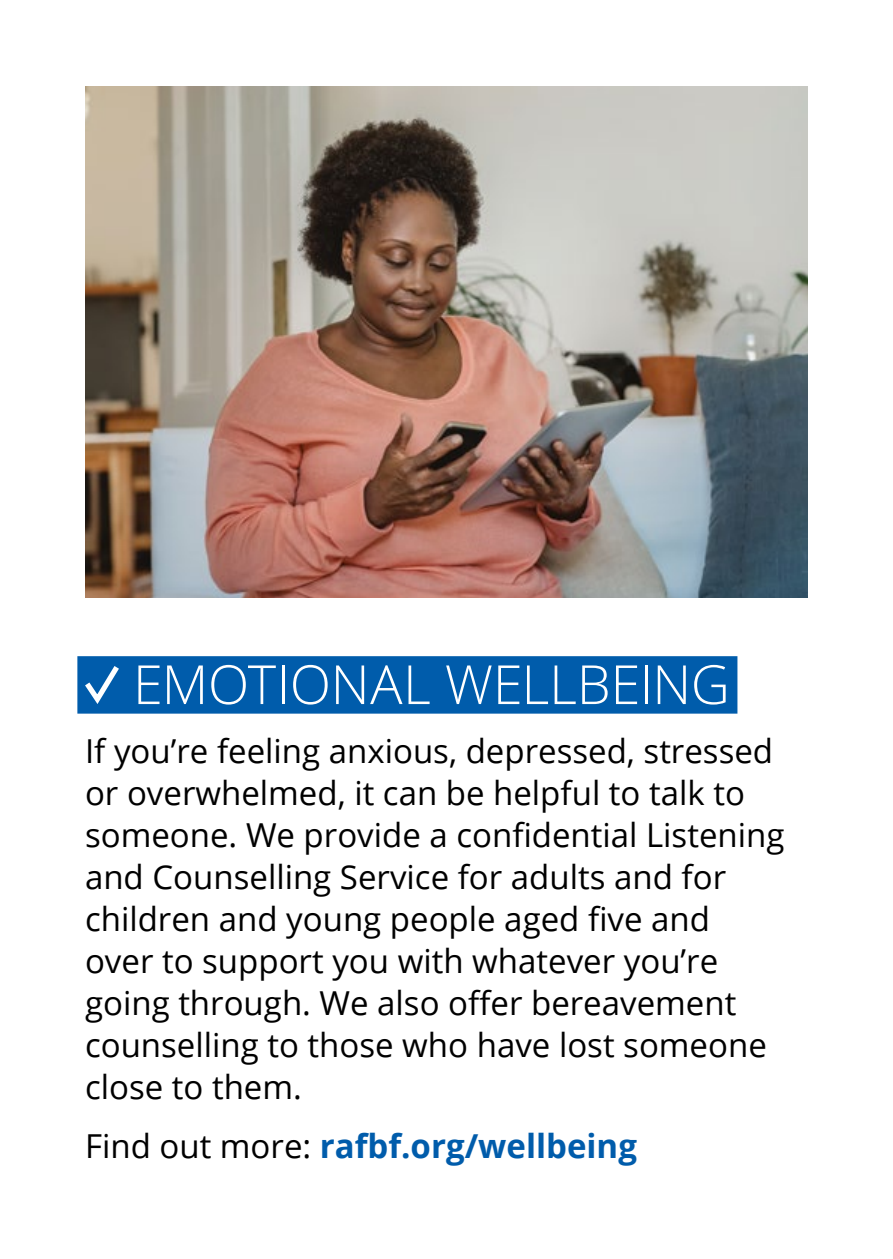
<style>
.page{position:relative;width:893px;height:1259px;background:#fff}
.page>*{position:absolute;margin:0;border:0;box-sizing:border-box;transform-origin:0 0}
.t1{font:300 54px "Open Sans";letter-spacing:-.005em;color:#fff}
.t2{font:33px/42px "Open Sans";color:#000}
.t3{font:700 33px "Open Sans";color:#005cab}
.s1{font-weight:400;color:#000}
</style>
<div class="page">
<div style="left:77px;top:656px;width:660px;height:57px;background:#005cab"></div>
<svg style="left:85px;top:666px;width:34px;height:38px"></svg>
<img style="left:85px;top:87px;width:723px;height:510px">
<h1 class="t1" style="left:133px;top:647px;width:598px">EMOTIONAL WELLBEING</h1>
<p class="t2" style="left:85px;top:729px;width:701px">If you’re feeling anxious, depressed, stressed or overwhelmed, it can be helpful to talk to someone. We provide a confidential Listening and Counselling Service for adults and for children and young people aged five and over to support you with whatever you’re going through. We also offer bereavement counselling to those who have lost someone close to them.</p>
<p class="t3" style="left:85px;top:1123px;width:553px"><span class="s1">Find out more:</span> rafbf.org/wellbeing</p>
</div>
